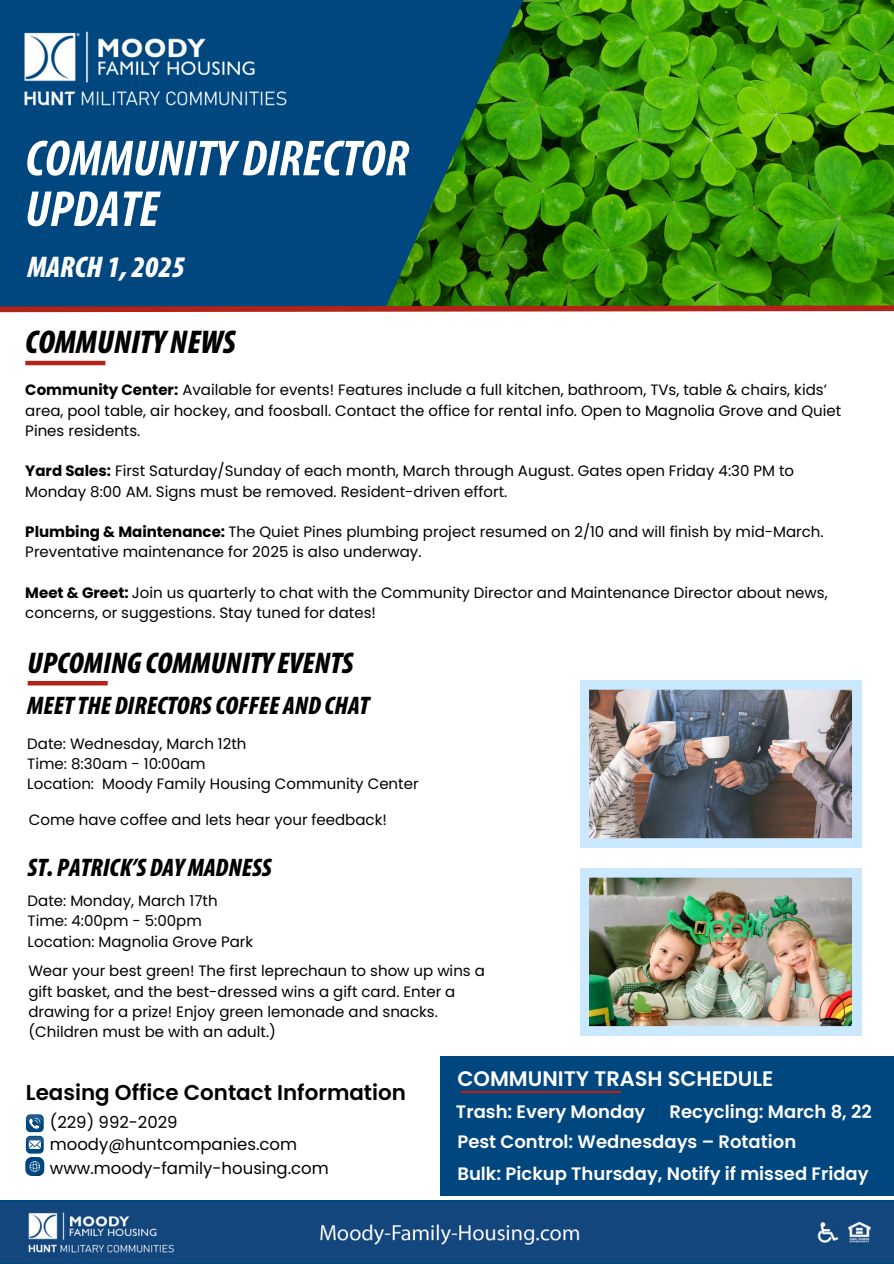
<style>
.page{position:relative;width:894px;height:1264px;background:#fff}
.page>*{position:absolute;margin:0;border:0;box-sizing:border-box;transform-origin:0 0}
.t1{font:italic 700 condensed 51px/50.7px "Myriad Pro";color:#fff}
.t2{font:italic 900 condensed 33px "Myriad Pro";color:#000}
.t3{font:italic 900 condensed 30px "Myriad Pro";color:#000}
.t4{font:italic 900 condensed 30px "Myriad Pro";color:#fff}
.t5{font:italic 900 condensed 25.5px "Myriad Pro";color:#000}
.t6{font:600 21.45px "Poppins";color:#000}
.t7{font:600 21px "Poppins";color:#fff}
.t8{font:600 18px "Poppins";color:#fff}
.t9{font:16.5px "Poppins";color:#000}
.t10{font:15px/20.2px "Poppins";color:#000}
.s1{font-weight:700}
</style>
<div class="page">
<img style="left:560px;top:0;width:333px;height:302px">
<svg style="left:0;top:0;width:560px;height:302px;background:#0a5263"></svg>
<div style="left:0;top:1200px;width:893px;height:63px;background:linear-gradient(to right,#14477e,#14477e)"></div>
<svg style="left:0;top:302px;width:893px;height:11px;background:#855742"></svg>
<hr style="left:25px;top:361px;width:80px;height:4px;background:#b32317">
<img style="left:24px;top:1209px;width:849px;height:49px">
<img style="left:0;top:18px;width:317px;height:101px">
<div style="left:440px;top:1056px;width:453px;height:139px;background:#00467f"></div>
<hr style="left:460px;top:1090px;width:161px;height:3px;background:#b32317">
<svg style="left:26px;top:1114px;width:18px;height:39px"></svg>
<svg style="left:25px;top:1156px;width:19px;height:19px"></svg>
<svg style="left:30px;top:1161px;width:14px;height:14px"></svg>
<img style="left:580px;top:680px;width:280px;height:167px">
<hr style="left:28px;top:681px;width:80px;height:4px;background:#b32317">
<img style="left:580px;top:868px;width:280px;height:167px">
<h1 class="t1" style="left:25px;top:137px;width:385px">COMMUNITY DIRECTOR<br>UPDATE</h1>
<h2 class="t4" style="left:27px;top:254px;width:159px">MARCH 1, 2025</h2>
<p class="t2" style="left:25px;top:328px;width:212px">COMMUNITY NEWS</p>
<p class="t10" style="left:25px;top:380px;width:817px"><span class="s1">Community Center:</span> Available for events! Features include a full kitchen, bathroom, TVs, table &amp; chairs, kids’ area, pool table, air hockey, and foosball. Contact the office for rental info. Open to Magnolia Grove and Quiet<br>Pines residents.</p>
<p class="t10" style="left:25px;top:461px;width:770px"><span class="s1">Yard Sales:</span> First Saturday/Sunday of each month, March through August. Gates open Friday 4:30 PM to<br>Monday 8:00 AM. Signs must be removed. Resident-driven effort.</p>
<h2 class="t10" style="left:25px;top:521px;width:799px"><span class="s1">Plumbing &amp; Maintenance:</span> The Quiet Pines plumbing project resumed on 2/10 and will finish by mid-March.<br>Preventative maintenance for 2025 is also underway.</h2>
<p class="t10" style="left:25px;top:582px;width:803px"><span class="s1">Meet &amp; Greet:</span> Join us quarterly to chat with the Community Director and Maintenance Director about news, concerns, or suggestions. Stay tuned for dates!</p>
<p class="t3" style="left:28px;top:650px;width:327px">UPCOMING COMMUNITY EVENTS</p>
<p class="t5" style="left:27px;top:694px;width:343px">MEETTHE DIRECTORSCOFFEE AND CHAT</p>
<p class="t10" style="left:27px;top:733px;width:220px">Date: Wednesday, March 12th</p>
<p class="t10" style="left:27px;top:753px;width:180px">Time: 8:30am - 10:00am</p>
<h3 class="t10" style="left:27px;top:774px;width:392px">Location: Moody Family Housing Community Center</h3>
<p class="t10" style="left:29px;top:809px;width:359px">Come have coffee and lets hear your feedback!</p>
<p class="t5" style="left:28px;top:857px;width:246px">ST. PATRICK’S DAYMADNESS</p>
<p class="t10" style="left:28px;top:890px;width:191px">Date: Monday, March 17th</p>
<p class="t10" style="left:28px;top:911px;width:176px">Time: 4:00pm - 5:00pm</p>
<p class="t10" style="left:28px;top:931px;width:227px">Location: Magnolia Grove Park</p>
<p class="t10" style="left:28px;top:961px;width:458px">Wear your best green! The first leprechaun to show up wins a gift basket, and the best-dressed wins a gift card. Enter a drawing for a prize! Enjoy green lemonade and snacks.</p>
<h4 class="t10" style="left:28px;top:1021px;width:249px">(Children must be with an adult.)</h4>
<p class="t6" style="left:26px;top:1077px;width:381px">Leasing Office Contact Information</p>
<h2 class="t9" style="left:50px;top:1111px;width:129px">(229) 992-2029</h2>
<p class="t9" style="left:50px;top:1132px;width:249px">moody@huntcompanies.com</p>
<p class="t9" style="left:50px;top:1156px;width:280px">www.moody-family-housing.com</p>
<p class="t7" style="left:457px;top:1063px;width:317px">COMMUNITY TRASH SCHEDULE</p>
<p class="t8" style="left:456px;top:1099px;width:191px">Trash: Every Monday</p>
<h6 class="t8" style="left:669px;top:1099px;width:204px">Recycling: March 8, 22</h6>
<h6 class="t8" style="left:457px;top:1128px;width:340px">Pest Control: Wednesdays – Rotation</h6>
<p class="t8" style="left:457px;top:1160px;width:412px">Bulk: Pickup Thursday, Notify if missed Friday</p>
</div>
